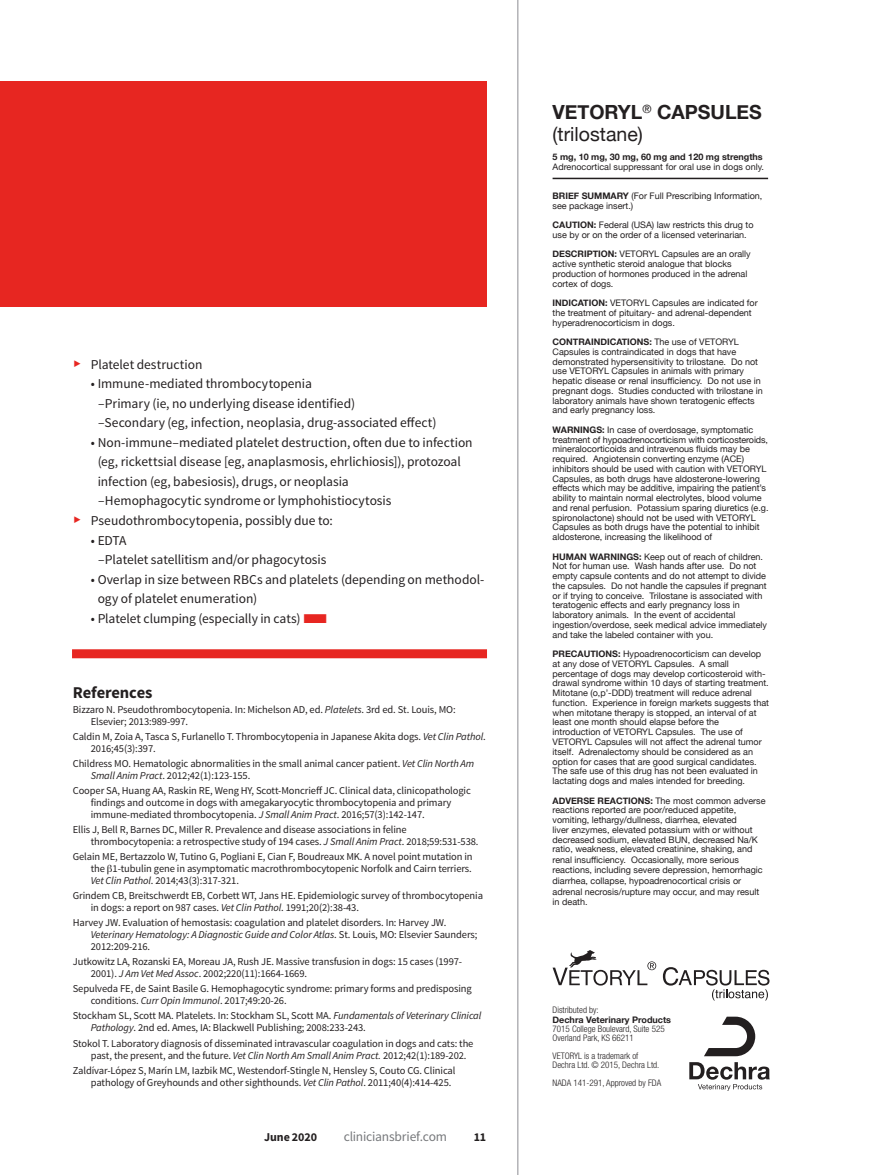
<style>
.page{position:relative;width:878px;height:1175px;background:#fff}
.page>*{position:absolute;margin:0;border:0;box-sizing:border-box;transform-origin:0 0}
.t1{font:700 19.5px/21.6px "Helvetica Neue";color:#231f20}
.t2{font:700 16.5px "Source Sans Pro";letter-spacing:-.01em;color:#231f20}
.t3{font:13.5px/19.5px "Source Sans Pro";letter-spacing:-.005em;color:#231f20}
.t4{font:13.5px "Source Sans Pro";letter-spacing:-.015em;color:#76787b}
.t5{font:700 12px "Source Sans Pro";letter-spacing:-.005em;color:#231f20}
.t6{font:10.5px/12px "Source Sans Pro";letter-spacing:-.01em;color:#231f20}
.t7{font:9px/9.8px "Helvetica Neue";color:#231f20}
.t8{font:300 condensed 9px/9px "Helvetica Neue LT Std";color:#231f20}
.t9{font:700 9px "Helvetica Neue";color:#231f20}
.t10{font:9px "Helvetica Neue LT Std";color:#231f20}
.s1{color:#e72621}
.s2{font-style:italic}
.s3{font-weight:400}
.s4{font-weight:700}
</style>
<div class="page">
<div style="left:0;top:81px;width:486px;height:225px;background:#e72621"></div>
<div style="left:72px;top:649px;width:415px;height:9px;background:#e72621"></div>
<svg style="left:704px;top:1016px;width:51px;height:40px"></svg>
<svg style="left:689px;top:1062px;width:80px;height:28px"></svg>
<hr style="left:552px;top:178px;width:216px;height:1px;background:#231f20">
<svg style="left:663px;top:967px;width:106px;height:33px"></svg>
<svg style="left:552px;top:950px;width:104px;height:35px"></svg>
<hr style="left:517px;top:0;width:1px;height:1174px;background:#b2b3b7">
<h3 class="t3" style="left:91px;top:355px;width:113px">Platelet destruction</h3>
<h3 class="t3" style="left:98px;top:374px;width:339px;text-indent:-7px">• Immune-mediated thrombocytopenia<br>–Primary (ie, no underlying disease identified)<br>–Secondary (eg, infection, neoplasia, drug-associated effect)</h3>
<h3 class="t3" style="left:91px;top:433px;width:383px">• Non-immune–mediated platelet destruction, often due to infection</h3>
<h3 class="t3" style="left:98px;top:452px;width:365px">(eg, rickettsial disease [eg, anaplasmosis, ehrlichiosis]), protozoal</h3>
<h3 class="t3" style="left:98px;top:472px;width:252px">infection (eg, babesiosis), drugs, or neoplasia</h3>
<h3 class="t3" style="left:98px;top:491px;width:295px">–Hemophagocytic syndrome or lymphohistiocytosis</h3>
<h3 class="t3" style="left:91px;top:511px;width:243px">Pseudothrombocytopenia, possibly due to:</h3>
<h3 class="t3" style="left:98px;top:530px;width:230px;text-indent:-7px">• EDTA<br>–Platelet satellitism and/or phagocytosis</h3>
<h3 class="t3" style="left:98px;top:569px;width:388px;text-indent:-7px">• Overlap in size between RBCs and platelets (depending on methodol&shy;ogy of platelet enumeration)</h3>
<h3 class="t3" style="left:91px;top:608px;width:238px">• Platelet clumping (especially in cats) <span class="s1">■</span></h3>
<h2 class="t2" style="left:73px;top:682px;width:81px">References</h2>
<p class="t6" style="left:91px;top:704px;width:366px;text-indent:-18px">Bizzaro N. Pseudothrombocytopenia. In: Michelson AD, ed. <span class="s2">Platelets</span>. 3rd ed. St. Louis, MO:<br>Elsevier; 2013:989-997.</p>
<p class="t6" style="left:91px;top:731px;width:396px;text-indent:-18px">Caldin M, Zoia A, Tasca S, Furlanello T. Thrombocytopenia in Japanese Akita dogs. <span class="s2">Vet Clin Pathol</span>.<br>2016;45(3):397.</p>
<p class="t6" style="left:91px;top:758px;width:385px;text-indent:-18px">Childress MO. Hematologic abnormalities in the small animal cancer patient. <span class="s2">Vet Clin North Am<br>Small Anim Pract</span>. 2012;42(1):123-155.</p>
<p class="t6" style="left:91px;top:785px;width:381px;text-indent:-18px">Cooper SA, Huang AA, Raskin RE, Weng HY, Scott-Moncrieff JC. Clinical data, clinicopathologic findings and outcome in dogs with amegakaryocytic thrombocytopenia and primary immune-mediated thrombocytopenia. <span class="s2">J Small Anim Pract</span>. 2016;57(3):142-147.</p>
<p class="t6" style="left:91px;top:824px;width:389px;text-indent:-18px">Ellis J, Bell R, Barnes DC, Miller R. Prevalence and disease associations in feline thrombocytopenia: a retrospective study of 194 cases. <span class="s2">J Small Anim Pract</span>. 2018;59:531-538.</p>
<p class="t6" style="left:91px;top:851px;width:383px;text-align:justify;text-indent:-18px">Gelain ME, Bertazzolo W, Tutino G, Pogliani E, Cian F, Boudreaux MK. A novel point mutation in the 1-tubulin gene in asymptomatic macrothrombocytopenic Norfolk and Cairn terriers.<br><span class="s2">Vet Clin Pathol</span>. 2014;43(3):317-321.</p>
<p class="t6" style="left:91px;top:890px;width:394px;text-indent:-18px">Grindem CB, Breitschwerdt EB, Corbett WT, Jans HE. Epidemiologic survey of thrombocytopenia in dogs: a report on 987 cases. <span class="s2">Vet Clin Pathol</span>. 1991;20(2):38-43.</p>
<p class="t6" style="left:91px;top:917px;width:388px;text-indent:-18px">Harvey JW. Evaluation of hemostasis: coagulation and platelet disorders. In: Harvey JW.<br><span class="s2">Veterinary Hematology: A Diagnostic Guide and Color Atlas</span>. St. Louis, MO: Elsevier Saunders;<br>2012:209-216.</p>
<p class="t6" style="left:91px;top:956px;width:373px;text-indent:-18px">Jutkowitz LA, Rozanski EA, Moreau JA, Rush JE. Massive transfusion in dogs: 15 cases (1997-<br>2001). <span class="s2">J Am Vet Med Assoc</span>. 2002;220(11):1664-1669.</p>
<p class="t6" style="left:91px;top:983px;width:382px;text-indent:-18px">Sepulveda FE, de Saint Basile G. Hemophagocytic syndrome: primary forms and predisposing conditions. <span class="s2">Curr Opin Immunol</span>. 2017;49:20-26.</p>
<p class="t6" style="left:91px;top:1010px;width:392px;text-indent:-18px">Stockham SL, Scott MA. Platelets. In: Stockham SL, Scott MA. <span class="s2">Fundamentals of Veterinary Clinical<br>Pathology</span>. 2nd ed. Ames, IA: Blackwell Publishing; 2008:233-243.</p>
<p class="t6" style="left:91px;top:1037px;width:384px;text-indent:-18px">Stokol T. Laboratory diagnosis of disseminated intravascular coagulation in dogs and cats: the past, the present, and the future. <span class="s2">Vet Clin North Am Small Anim Pract.</span> 2012;42(1):189-202.</p>
<p class="t6" style="left:91px;top:1064px;width:366px;text-indent:-18px">Zaldívar-López S, Marín LM, Iazbik MC, Westendorf-Stingle N, Hensley S, Couto CG. Clinical pathology of Greyhounds and other sighthounds. <span class="s2">Vet Clin Pathol</span>. 2011;40(4):414-425.</p>
<h3 class="t5" style="left:264px;top:1128px;width:54px">June 2020</h3>
<h3 class="t4" style="left:344px;top:1127px;width:105px">cliniciansbrief.com</h3>
<h3 class="t5" style="left:474px;top:1128px;width:14px">11</h3>
<h1 class="t1" style="left:552px;top:102px;width:211px">VETORYL<sup>®</sup> CAPSULES <span class="s3">(trilostane)</span></h1>
<p class="t9" style="left:552px;top:150px;width:212px">5 mg, 10 mg, 30 mg, 60 mg and 120 mg strengths</p>
<p class="t10" style="left:552px;top:161px;width:213px">Adrenocortical suppressant for oral use in dogs only.</p>
<p class="t7" style="left:552px;top:191px;width:211px"><span class="s4">BRIEF SUMMARY</span> (For Full Prescribing Information, see package insert.)</p>
<p class="t7" style="left:552px;top:220px;width:202px"><span class="s4">CAUTION:</span> Federal (USA) law restricts this drug to use by or on the order of a licensed veterinarian.</p>
<p class="t7" style="left:552px;top:250px;width:200px"><span class="s4">DESCRIPTION:</span> VETORYL Capsules are an orally active synthetic steroid analogue that blocks production of hormones produced in the adrenal cortex of dogs.</p>
<p class="t7" style="left:552px;top:298px;width:206px"><span class="s4">INDICATION:</span> VETORYL Capsules are indicated for the treatment of pituitary- and adrenal-dependent hyperadrenocorticism in dogs.</p>
<p class="t7" style="left:552px;top:337px;width:212px"><span class="s4">CONTRAINDICATIONS:</span> The use of VETORYL Capsules is contraindicated in dogs that have demonstrated hypersensitivity to trilostane. Do not use VETORYL Capsules in animals with primary hepatic disease or renal insufficiency. Do not use in pregnant dogs. Studies conducted with trilostane in laboratory animals have shown teratogenic effects and early pregnancy loss.</p>
<p class="t7" style="left:552px;top:425px;width:217px"><span class="s4">WARNINGS:</span> In case of overdosage, symptomatic treatment of hypoadrenocorticism with corticosteroids, mineralocorticoids and intravenous fluids may be required. Angiotensin converting enzyme (ACE) inhibitors should be used with caution with VETORYL Capsules, as both drugs have aldosterone-lowering effects which may be additive, impairing the patient’s ability to maintain normal electrolytes, blood volume and renal perfusion. Potassium sparing diuretics (e.g. spironolactone) should not be used with VETORYL Capsules as both drugs have the potential to inhibit aldosterone, increasing the likelihood of</p>
<p class="t7" style="left:552px;top:552px;width:216px"><span class="s4">HUMAN WARNINGS:</span> Keep out of reach of children.<br>Not for human use. Wash hands after use. Do not empty capsule contents and do not attempt to divide the capsules. Do not handle the capsules if pregnant or if trying to conceive. Trilostane is associated with teratogenic effects and early pregnancy loss in laboratory animals. In the event of accidental ingestion/overdose, seek medical advice immediately and take the labeled container with you.</p>
<p class="t7" style="left:552px;top:649px;width:218px"><span class="s4">PRECAUTIONS:</span> Hypoadrenocorticism can develop at any dose of VETORYL Capsules. A small percentage of dogs may develop corticosteroid with&shy;drawal syndrome within 10 days of starting treatment.<br>Mitotane (o,p’-DDD) treatment will reduce adrenal function. Experience in foreign markets suggests that when mitotane therapy is stopped, an interval of at least one month should elapse before the introduction of VETORYL Capsules. The use of VETORYL Capsules will not affect the adrenal tumor itself. Adrenalectomy should be considered as an option for cases that are good surgical candidates.<br>The safe use of this drug has not been evaluated in lactating dogs and males intended for breeding.</p>
<p class="t7" style="left:552px;top:795px;width:214px;line-height:10.2px"><span class="s4">ADVERSE REACTIONS:</span> The most common adverse reactions reported are poor/reduced appetite, vomiting, lethargy/dullness, diarrhea, elevated<br>liver enzymes, elevated potassium with or without decreased sodium, elevated BUN, decreased Na/K ratio, weakness, elevated creatinine, shaking, and renal insufficiency. Occasionally, more serious reactions, including severe depression, hemorrhagic diarrhea, collapse, hypoadrenocortical crisis or adrenal necrosis/rupture may occur, and may result in death.</p>
<p class="t8" style="left:552px;top:1005px;width:48px">Distributed by:</p>
<p class="t9" style="left:552px;top:1012px;width:120px">Dechra Veterinary Products</p>
<p class="t8" style="left:552px;top:1023px;width:114px">7015 College Boulevard, Suite 525<br>Overland Park, KS 66211</p>
<p class="t8" style="left:552px;top:1050px;width:108px">VETORYL is a trademark of<br>Dechra Ltd. © 2015, Dechra Ltd.</p>
<p class="t8" style="left:552px;top:1078px;width:110px">NADA 141-291, Approved by FDA</p>
</div>
